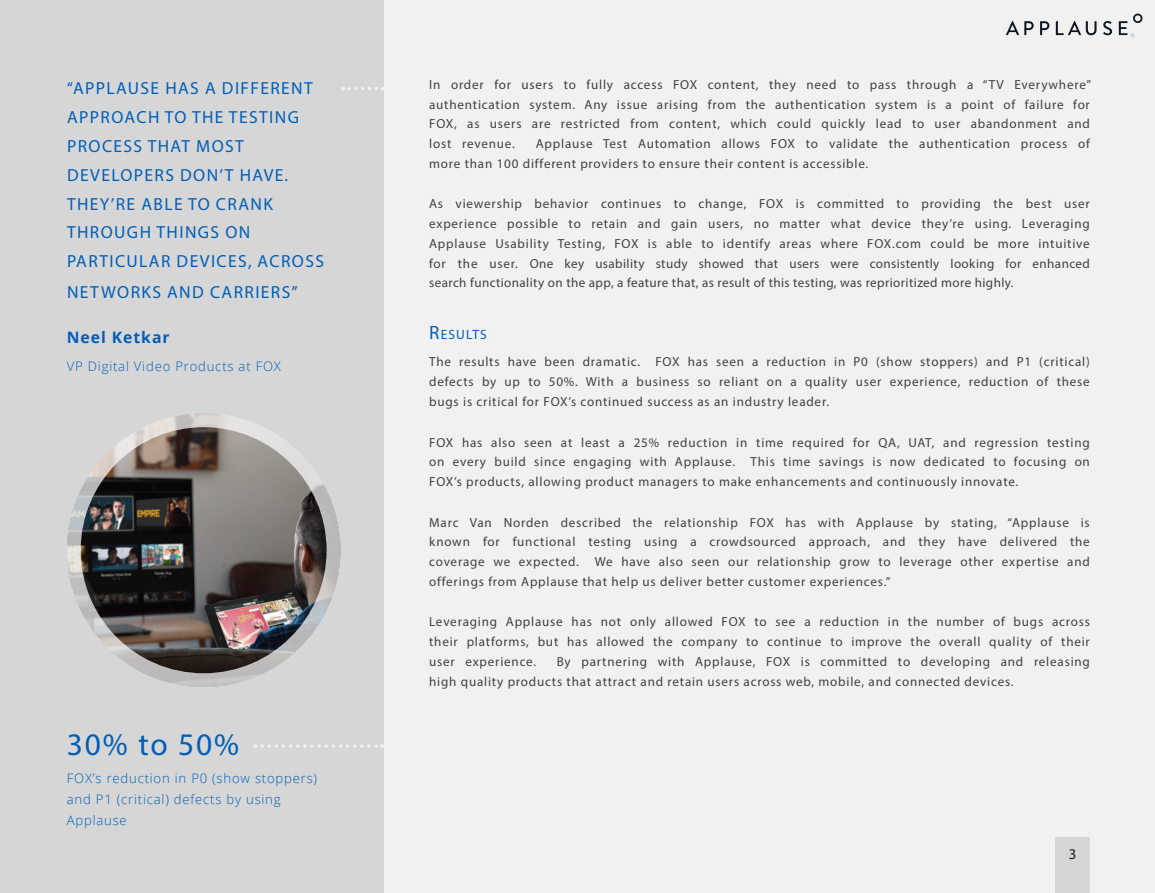
<style>
.page{position:relative;width:1155px;height:893px;background:#fff}
.page>*{position:absolute;margin:0;border:0;box-sizing:border-box;transform-origin:0 0}
.Panel_-_Stat_number{font:31.5px "Myriad Pro";color:#005eb8}
.Panel_-_Quote{font:17.5px/28.9px "Myriad Pro";letter-spacing:.08em;color:#005eb8}
.Panel_-_Quoted_Perso{font:700 15.75px "Open Sans";letter-spacing:.06em;color:#005eb8}
.t1{font:14.88px "Myriad Pro";color:#101820}
.Section_Header{font:13.47px "Myriad Pro";letter-spacing:.085em;color:#005eb8}
.Case_Study{font:13.12px/19.7px "Myriad Pro";letter-spacing:.06em;color:#3d4244;text-align:justify}
.Panel_-_Text{font:300 13.12px/21px "Open Sans";letter-spacing:.06em;color:#005eb8}
.s1{font-size:19.25px}
</style>
<div class="page">
<div style="left:0;top:0;width:1155px;height:892px;background:#f1f1f1"></div>
<div style="left:1055px;top:837px;width:34px;height:55px;background:#d6d6d6"></div>
<svg style="left:1006px;top:21px;width:28px;height:14px"></svg>
<svg style="left:1040px;top:21px;width:9px;height:14px"></svg>
<svg style="left:1056px;top:21px;width:41px;height:14px"></svg>
<svg style="left:1103px;top:21px;width:9px;height:14px"></svg>
<svg style="left:1119px;top:14px;width:23px;height:23px"></svg>
<div style="left:1056px;top:837px;width:34px;height:55px;background:#d6d6d6"></div>
<div style="left:0;top:0;width:383px;height:892px;background:#d6d6d6"></div>
<svg style="left:349px;top:87px;width:34px;height:3px"></svg>
<svg style="left:262px;top:744px;width:121px;height:3px"></svg>
<img style="left:67px;top:413px;width:273px;height:274px;border-radius:136px">
<div style="left:67px;top:413px;width:274px;height:274px;border:14px solid #fff;border-radius:50%"></div>
<p class="Panel_-_Quote" style="left:67px;top:73px;width:259px">“APPLAUSE HAS A DIFFERENT<br>APPROACH TO THE TESTING<br>PROCESS THAT MOST<br>DEVELOPERS DON’T HAVE.<br>THEY’RE ABLE TO CRANK<br>THROUGH THINGS ON<br>PARTICULAR DEVICES, ACROSS</p>
<p class="Panel_-_Quote" style="left:67px;top:277px;width:232px">NETWORKS AND CARRIERS”</p>
<p class="Panel_-_Quoted_Perso" style="left:67px;top:326px;width:104px">Neel Ketkar</p>
<p class="Panel_-_Text" style="left:67px;top:355px;width:216px">VP Digital Video Products at FOX</p>
<p class="Panel_-_Stat_number" style="left:67px;top:724px;width:174px">30% to 50%</p>
<p class="Panel_-_Text" style="left:67px;top:767px;width:252px">FOX’s reduction in P0 (show stoppers) and P1 (critical) defects by using<br>Applause</p>
<p class="Case_Study" style="left:429px;top:74px;width:663px">In order for users to fully access FOX content, they need to pass through a “TV Everywhere” authentication system. Any issue arising from the authentication system is a point of failure for FOX, as users are restricted from content, which could quickly lead to user abandonment and lost revenue.</p>
<p class="Case_Study" style="left:429px;top:133px;width:662px;text-indent:107px">Applause Test Automation allows FOX to validate the authentication process of more than 100 different providers to ensure their content is accessible.</p>
<p class="Case_Study" style="left:429px;top:194px;width:662px">As viewership behavior continues to change, FOX is committed to providing the best user experience possible to retain and gain users, no matter what device they’re using. Leveraging Applause Usability Testing, FOX is able to identify areas where FOX.com could be more intuitive for the user. One key usability study showed that users were consistently looking for enhanced search functionality on the app, a feature that, as result of this testing, was reprioritized more highly.</p>
<p class="Section_Header" style="left:429px;top:326px;width:59px"><span class="s1">R</span>ESULTS</p>
<p class="Case_Study" style="left:429px;top:352px;width:662px">The results have been dramatic. FOX has seen a reduction in P0 (show stoppers) and P1 (critical) defects by up to 50%. With a business so reliant on a quality user experience, reduction of these bugs is critical for FOX’s continued success as an industry leader.</p>
<p class="Case_Study" style="left:429px;top:432px;width:662px">FOX has also seen at least a 25% reduction in time required for QA, UAT, and regression testing on every build since engaging with Applause. This time savings is now dedicated to focusing on FOX’s products, allowing product managers to make enhancements and continuously innovate.</p>
<p class="Case_Study" style="left:429px;top:512px;width:662px">Marc Van Norden described the relationship FOX has with Applause by stating, “Applause is known for functional testing using a crowdsourced approach, and they have delivered the coverage we expected. We have also seen our relationship grow to leverage other expertise and offerings from Applause that help us deliver better customer experiences.”</p>
<p class="Case_Study" style="left:429px;top:612px;width:662px">Leveraging Applause has not only allowed FOX to see a reduction in the number of bugs across their platforms, but has allowed the company to continue to improve the overall quality of their user experience.</p>
<p class="Case_Study" style="left:429px;top:651px;width:662px;text-indent:128px">By partnering with Applause, FOX is committed to developing and releasing high quality products that attract and retain users across web, mobile, and connected devices.</p>
<p class="t1" style="left:1069px;top:844px;width:9px">3</p>
</div>
